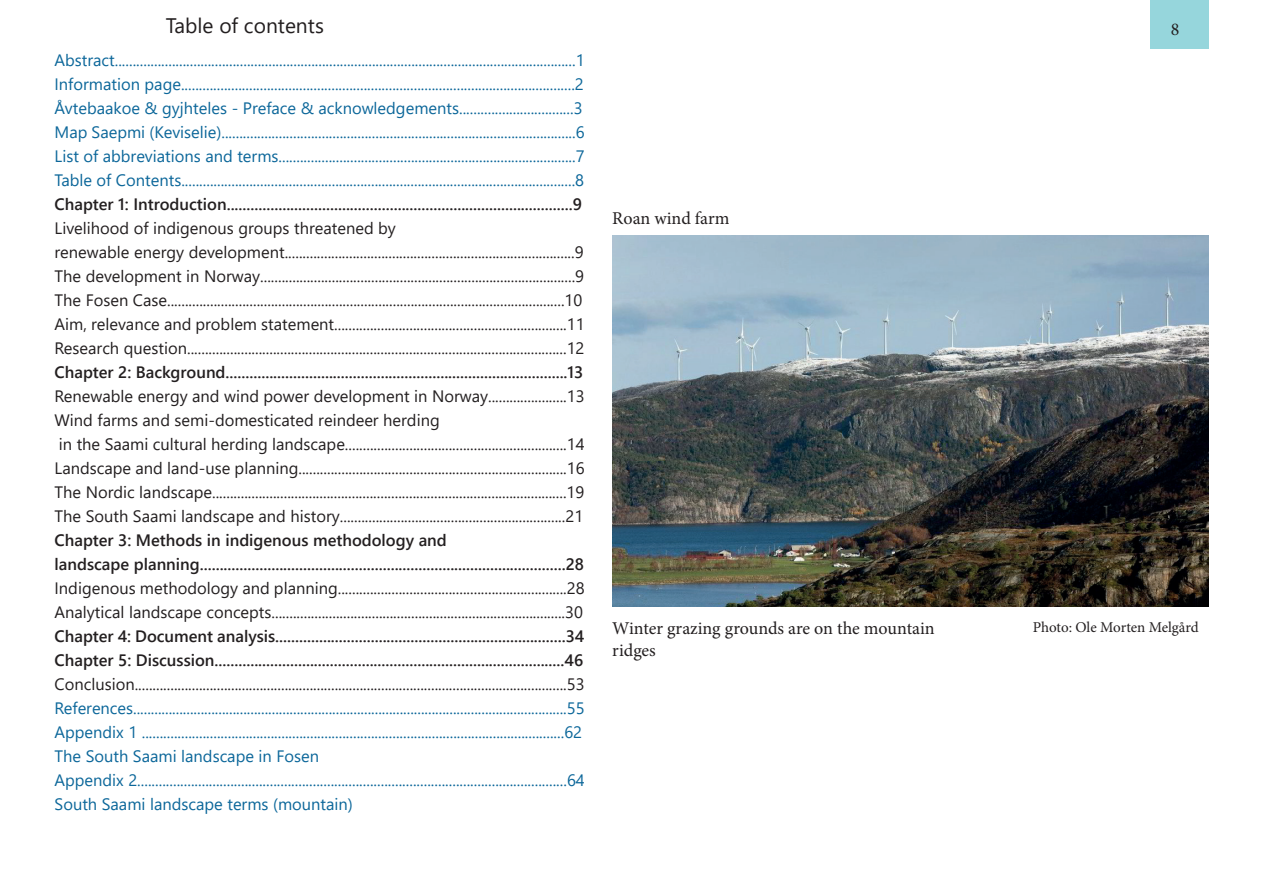
<style>
.page{position:relative;width:1263px;height:893px;background:#fff}
.page>*{position:absolute;margin:0;border:0;box-sizing:border-box;transform-origin:0 0}
.t1{font:21px "Segoe UI";color:#231f20}
.t2{font:18px "Minion Pro";color:#231f20}
.t3{font:16.5px/24px "Segoe UI";color:#231f20}
.t4{font:16.5px/24px "Segoe UI";color:#0c679a}
.t5{font:600 16.5px/24px "Segoe UI";color:#231f20}
.t6{font:15px "Minion Pro";letter-spacing:-.005em;color:#231f20}
</style>
<div class="page">
<div style="left:1150px;top:0;width:59px;height:49px;background:#96d6dc"></div>
<img style="left:612px;top:235px;width:597px;height:372px">
<p class="t1" style="left:166px;top:6px;width:160px">Table of contents</p>
<p class="t2" style="left:1171px;top:17px;width:10px">8</p>
<p class="t4" style="left:55px;top:47px;width:532px">Abstract.................................................................................................................................1<br>Information page..............................................................................................................2<br>Åvtebaakoe &amp; gyjhteles - Preface &amp; acknowledgements................................3<br>Map Saepmi (Keviselie)...................................................................................................6<br>List of abbreviations and terms...................................................................................7<br>Table of Contents..............................................................................................................8</p>
<p class="t5" style="left:55px;top:191px;width:529px">Chapter 1: Introduction.......................................................................................9</p>
<p class="t3" style="left:55px;top:215px;width:532px">Livelihood of indigenous groups threatened by<br>renewable energy development.................................................................................9<br>The development in Norway........................................................................................9<br>The Fosen Case...............................................................................................................10<br>Aim, relevance and problem statement.................................................................11<br>Research question..........................................................................................................12</p>
<p class="t5" style="left:55px;top:359px;width:530px">Chapter 2: Background......................................................................................13</p>
<p class="t3" style="left:55px;top:383px;width:532px">Renewable energy and wind power development in Norway......................13<br>Wind farms and semi-domesticated reindeer herding<br>in the Saami cultural herding landscape..............................................................14<br>Landscape and land-use planning...........................................................................16<br>The Nordic landscape...................................................................................................19<br>The South Saami landscape and history...............................................................21</p>
<p class="t5" style="left:55px;top:527px;width:531px">Chapter 3: Methods in indigenous methodology and<br>landscape planning............................................................................................28</p>
<p class="t3" style="left:55px;top:575px;width:532px">Indigenous methodology and planning................................................................28<br>Analytical landscape concepts..................................................................................30</p>
<p class="t5" style="left:55px;top:623px;width:531px">Chapter 4: Document analysis.........................................................................34<br>Chapter 5: Discussion........................................................................................46</p>
<p class="t3" style="left:55px;top:671px;width:531px">Conclusion.........................................................................................................................53</p>
<p class="t4" style="left:55px;top:695px;width:532px">References..........................................................................................................................55<br>Appendix 1 ......................................................................................................................62<br>The South Saami landscape in Fosen<br>Appendix 2........................................................................................................................64<br>South Saami landscape terms (mountain)</p>
<p class="t2" style="left:612px;top:206px;width:119px">Roan wind farm</p>
<p class="t2" style="left:612px;top:616px;width:324px">Winter grazing grounds are on the mountain</p>
<p class="t6" style="left:1033px;top:617px;width:167px">Photo: Ole Morten Melgård</p>
<p class="t2" style="left:612px;top:638px;width:45px">ridges</p>
</div>
